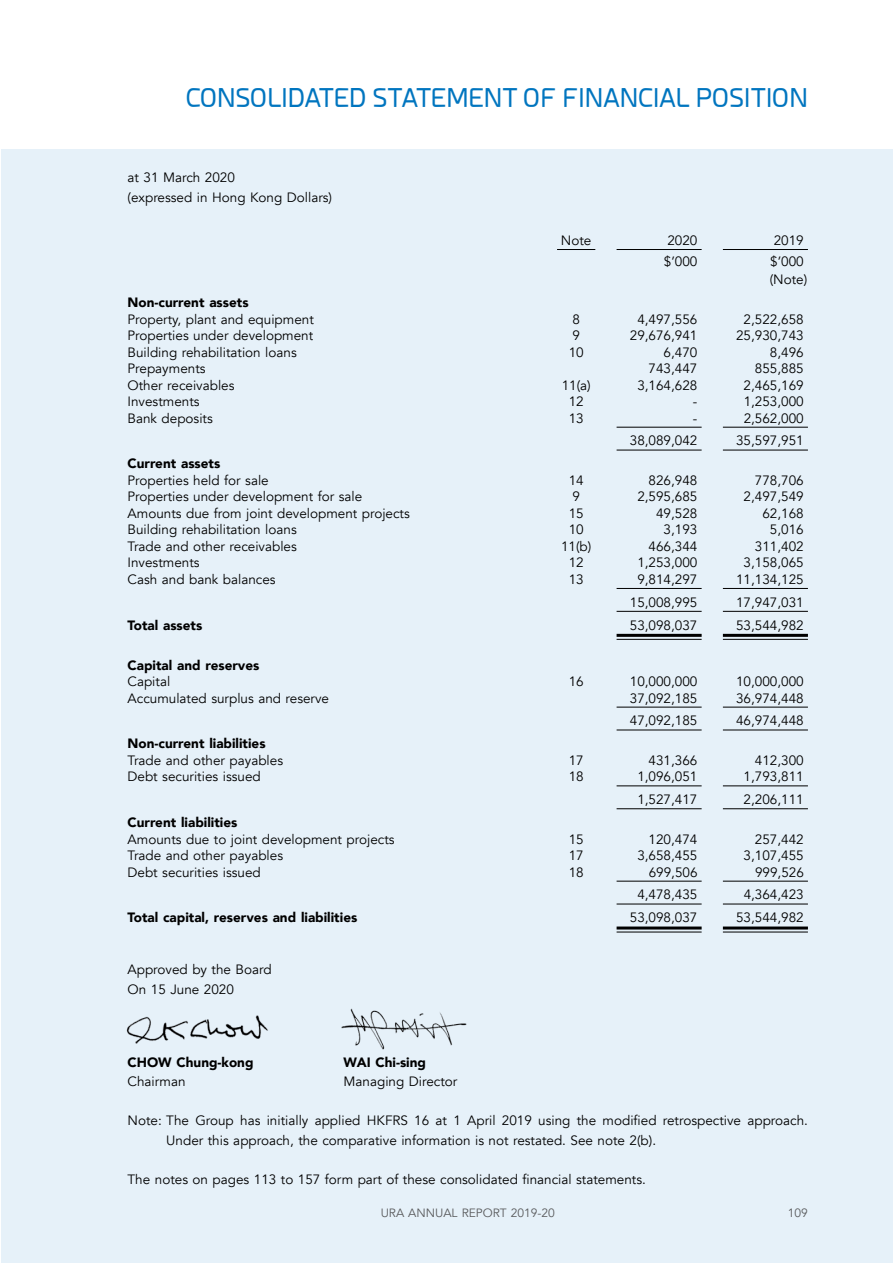
<style>
.page{position:relative;width:893px;height:1263px;background:#fff}
.page>*{position:absolute;margin:0;border:0;box-sizing:border-box;transform-origin:0 0}
.t1{font:25.5px "Esphimere";color:#0075bf}
.t2{font:13.5px/19.5px "Avenir";color:#000}
.t3{font:900 13.5px/16.5px "Avenir";color:#000}
.t4{font:12px "Avenir";color:#58595b}
.s1{font-weight:900}
.s2{font-weight:400}
</style>
<div class="page">
<div style="left:1px;top:149px;width:892px;height:1114px;background:#e6f1f9"></div>
<hr style="left:723px;top:931px;width:85px;height:1px;background:#000">
<hr style="left:617px;top:931px;width:85px;height:1px;background:#000">
<hr style="left:723px;top:881px;width:85px;height:1px;background:#000">
<hr style="left:617px;top:881px;width:85px;height:1px;background:#000">
<hr style="left:723px;top:639px;width:85px;height:1px;background:#000">
<hr style="left:617px;top:639px;width:85px;height:1px;background:#000">
<hr style="left:617px;top:427px;width:85px;height:1px;background:#000">
<hr style="left:723px;top:249px;width:85px;height:1px;background:#000">
<hr style="left:617px;top:249px;width:85px;height:1px;background:#000">
<hr style="left:557px;top:249px;width:38px;height:1px;background:#000">
<hr style="left:723px;top:427px;width:85px;height:1px;background:#000">
<hr style="left:617px;top:450px;width:85px;height:1px;background:#000">
<hr style="left:723px;top:450px;width:85px;height:1px;background:#000">
<hr style="left:617px;top:588px;width:85px;height:1px;background:#000">
<hr style="left:723px;top:588px;width:85px;height:1px;background:#000">
<hr style="left:617px;top:611px;width:85px;height:1px;background:#000">
<hr style="left:723px;top:611px;width:85px;height:1px;background:#000">
<hr style="left:617px;top:634px;width:85px;height:3px;background:#000">
<hr style="left:723px;top:634px;width:85px;height:3px;background:#000">
<hr style="left:617px;top:707px;width:85px;height:1px;background:#000">
<hr style="left:723px;top:707px;width:85px;height:1px;background:#000">
<hr style="left:617px;top:730px;width:85px;height:1px;background:#000">
<hr style="left:723px;top:730px;width:85px;height:1px;background:#000">
<hr style="left:617px;top:785px;width:85px;height:1px;background:#000">
<hr style="left:723px;top:785px;width:85px;height:1px;background:#000">
<hr style="left:617px;top:808px;width:85px;height:1px;background:#000">
<hr style="left:723px;top:808px;width:85px;height:1px;background:#000">
<hr style="left:617px;top:904px;width:85px;height:1px;background:#000">
<hr style="left:723px;top:904px;width:85px;height:1px;background:#000">
<hr style="left:617px;top:926px;width:85px;height:3px;background:#000">
<hr style="left:723px;top:926px;width:85px;height:3px;background:#000">
<img style="left:341px;top:1008px;width:126px;height:42px">
<img style="left:126px;top:1015px;width:142px;height:29px">
<h2 class="t1" style="left:186px;top:84px;width:623px">CONSOLIDATED STATEMENT OF FINANCIAL POSITION</h2>
<p class="t2" style="left:128px;top:168px;width:206px">at 31 March 2020<br>(expressed in Hong Kong Dollars)</p>
<p class="t2" style="left:128px;top:294px;width:188px;line-height:16.5px"><span class="s1">Non-current assets<br></span>Property, plant and equipment</p>
<p class="t2" style="left:561px;top:231px;width:32px">Note</p>
<p class="t2" style="left:667px;top:231px;width:32px">2020</p>
<p class="t2" style="left:774px;top:231px;width:32px">2019</p>
<p class="t2" style="left:664px;top:252px;width:35px">$’000</p>
<p class="t2" style="left:770px;top:252px;width:39px;line-height:18.5px">$’000 (Note)</p>
<p class="t2" style="left:572px;top:309px;width:9px">8</p>
<p class="t2" style="left:637px;top:309px;width:62px">4,497,556</p>
<p class="t2" style="left:744px;top:309px;width:62px">2,522,658</p>
<p class="t2" style="left:128px;top:326px;width:187px">Properties under development</p>
<p class="t2" style="left:572px;top:326px;width:9px">9</p>
<p class="t2" style="left:630px;top:326px;width:69px">29,676,941</p>
<p class="t2" style="left:736px;top:326px;width:69px">25,930,743</p>
<p class="t2" style="left:128px;top:342px;width:171px">Building rehabilitation loans</p>
<p class="t2" style="left:569px;top:342px;width:17px">10</p>
<p class="t2" style="left:664px;top:342px;width:35px">6,470</p>
<p class="t2" style="left:770px;top:342px;width:35px">8,496</p>
<p class="t2" style="left:128px;top:359px;width:80px">Prepayments</p>
<p class="t2" style="left:649px;top:359px;width:50px">743,447</p>
<p class="t2" style="left:755px;top:359px;width:50px">855,885</p>
<p class="t2" style="left:128px;top:375px;width:109px">Other receivables</p>
<p class="t2" style="left:562px;top:375px;width:31px">11(a)</p>
<p class="t2" style="left:637px;top:375px;width:62px">3,164,628</p>
<p class="t2" style="left:744px;top:375px;width:62px">2,465,169</p>
<p class="t2" style="left:128px;top:392px;width:74px">Investments</p>
<p class="t2" style="left:569px;top:392px;width:17px">12</p>
<p class="t2" style="left:693px;top:392px;width:6px">-</p>
<p class="t2" style="left:744px;top:392px;width:62px">1,253,000</p>
<p class="t2" style="left:128px;top:408px;width:87px">Bank deposits</p>
<p class="t2" style="left:569px;top:408px;width:17px">13</p>
<p class="t2" style="left:693px;top:408px;width:6px">-</p>
<p class="t2" style="left:744px;top:408px;width:62px">2,562,000</p>
<p class="t2" style="left:630px;top:431px;width:69px">38,089,042</p>
<p class="t2" style="left:736px;top:431px;width:69px">35,597,951</p>
<p class="t2" style="left:128px;top:456px;width:143px;line-height:16.5px"><span class="s1">Current assets<br></span>Properties held for sale</p>
<p class="t2" style="left:569px;top:471px;width:17px">14</p>
<p class="t2" style="left:649px;top:471px;width:50px">826,948</p>
<p class="t2" style="left:755px;top:471px;width:50px">778,706</p>
<p class="t2" style="left:128px;top:487px;width:236px">Properties under development for sale</p>
<p class="t2" style="left:572px;top:487px;width:9px">9</p>
<p class="t2" style="left:637px;top:487px;width:62px">2,595,685</p>
<p class="t2" style="left:744px;top:487px;width:62px">2,497,549</p>
<p class="t2" style="left:128px;top:504px;width:284px">Amounts due from joint development projects</p>
<p class="t2" style="left:569px;top:504px;width:17px">15</p>
<p class="t2" style="left:656px;top:504px;width:43px">49,528</p>
<p class="t2" style="left:762px;top:504px;width:43px">62,168</p>
<p class="t2" style="left:128px;top:520px;width:171px">Building rehabilitation loans</p>
<p class="t2" style="left:569px;top:520px;width:17px">10</p>
<p class="t2" style="left:664px;top:520px;width:35px">3,193</p>
<p class="t2" style="left:770px;top:520px;width:35px">5,016</p>
<p class="t2" style="left:128px;top:537px;width:171px">Trade and other receivables</p>
<p class="t2" style="left:561px;top:537px;width:32px">11(b)</p>
<p class="t2" style="left:649px;top:537px;width:50px">466,344</p>
<p class="t2" style="left:755px;top:537px;width:50px">311,402</p>
<p class="t2" style="left:128px;top:553px;width:74px">Investments</p>
<p class="t2" style="left:569px;top:553px;width:17px">12</p>
<p class="t2" style="left:637px;top:553px;width:62px">1,253,000</p>
<p class="t2" style="left:744px;top:553px;width:62px">3,158,065</p>
<p class="t2" style="left:128px;top:570px;width:150px">Cash and bank balances</p>
<p class="t2" style="left:569px;top:570px;width:17px">13</p>
<p class="t2" style="left:637px;top:570px;width:62px">9,814,297</p>
<p class="t2" style="left:736px;top:570px;width:69px">11,134,125</p>
<p class="t2" style="left:630px;top:592px;width:69px">15,008,995</p>
<p class="t2" style="left:736px;top:592px;width:69px">17,947,031</p>
<p class="t3" style="left:128px;top:616px;width:76px">Total assets</p>
<p class="t2" style="left:630px;top:615px;width:69px">53,098,037</p>
<p class="t2" style="left:736px;top:615px;width:69px">53,544,982</p>
<p class="t3" style="left:128px;top:656px;width:133px">Capital and reserves<br><span class="s2">Capital</span></p>
<p class="t2" style="left:569px;top:672px;width:17px">16</p>
<p class="t2" style="left:630px;top:672px;width:69px">10,000,000</p>
<p class="t2" style="left:736px;top:672px;width:69px">10,000,000</p>
<p class="t2" style="left:128px;top:688px;width:203px">Accumulated surplus and reserve</p>
<p class="t2" style="left:630px;top:688px;width:69px">37,092,185</p>
<p class="t2" style="left:736px;top:688px;width:69px">36,974,448</p>
<p class="t2" style="left:630px;top:711px;width:69px">47,092,185</p>
<p class="t2" style="left:736px;top:711px;width:69px">46,974,448</p>
<p class="t3" style="left:128px;top:735px;width:157px">Non-current liabilities<br><span class="s2">Trade and other payables</span></p>
<p class="t2" style="left:569px;top:751px;width:17px">17</p>
<p class="t2" style="left:649px;top:751px;width:50px">431,366</p>
<p class="t2" style="left:755px;top:751px;width:50px">412,300</p>
<p class="t2" style="left:128px;top:767px;width:135px">Debt securities issued</p>
<p class="t2" style="left:569px;top:767px;width:17px">18</p>
<p class="t2" style="left:637px;top:767px;width:62px">1,096,051</p>
<p class="t2" style="left:744px;top:767px;width:62px">1,793,811</p>
<p class="t2" style="left:637px;top:790px;width:62px">1,527,417</p>
<p class="t2" style="left:744px;top:790px;width:62px">2,206,111</p>
<p class="t2" style="left:128px;top:814px;width:269px;line-height:16.5px"><span class="s1">Current liabilities<br></span>Amounts due to joint development projects</p>
<p class="t2" style="left:569px;top:829px;width:17px">15</p>
<p class="t2" style="left:649px;top:829px;width:50px">120,474</p>
<p class="t2" style="left:755px;top:829px;width:50px">257,442</p>
<p class="t2" style="left:128px;top:846px;width:157px">Trade and other payables</p>
<p class="t2" style="left:569px;top:846px;width:17px">17</p>
<p class="t2" style="left:637px;top:846px;width:62px">3,658,455</p>
<p class="t2" style="left:744px;top:846px;width:62px">3,107,455</p>
<p class="t2" style="left:128px;top:862px;width:135px">Debt securities issued</p>
<p class="t2" style="left:569px;top:862px;width:17px">18</p>
<p class="t2" style="left:649px;top:862px;width:50px">699,506</p>
<p class="t2" style="left:755px;top:862px;width:50px">999,526</p>
<p class="t2" style="left:637px;top:885px;width:62px">4,478,435</p>
<p class="t2" style="left:744px;top:885px;width:62px">4,364,423</p>
<p class="t3" style="left:128px;top:909px;width:231px">Total capital, reserves and liabilities</p>
<p class="t2" style="left:630px;top:908px;width:69px">53,098,037</p>
<p class="t2" style="left:736px;top:908px;width:69px">53,544,982</p>
<p class="t2" style="left:128px;top:960px;width:146px">Approved by the Board<br>On 15 June 2020</p>
<p class="t3" style="left:128px;top:1053px;width:128px">CHOW Chung-kong</p>
<p class="t3" style="left:344px;top:1053px;width:84px">WAI Chi-sing</p>
<p class="t2" style="left:128px;top:1072px;width:59px">Chairman</p>
<p class="t2" style="left:344px;top:1072px;width:115px">Managing Director</p>
<p class="t2" style="left:166px;top:1111px;width:643px;text-indent:-39px">Note: The Group has initially applied HKFRS 16 at 1 April 2019 using the modified retrospective approach.<br>Under this approach, the comparative information is not restated. See note 2(b).</p>
<p class="t2" style="left:128px;top:1169px;width:520px">The notes on pages 113 to 157 form part of these consolidated financial statements.</p>
<p class="t4" style="left:788px;top:1206px;width:22px">109</p>
<p class="t4" style="left:381px;top:1206px;width:176px">URA ANNUAL REPORT 2019-20</p>
</div>
